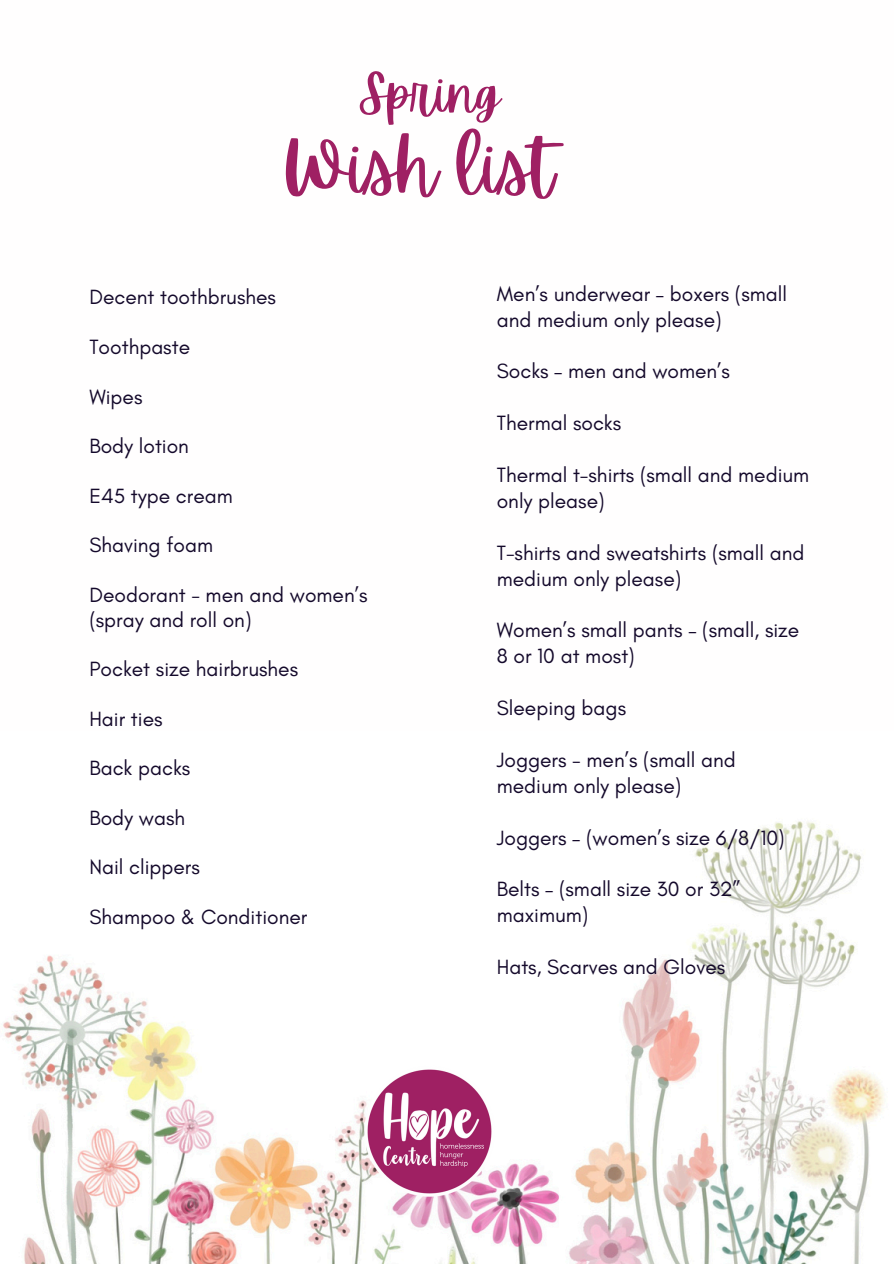
<style>
.page{position:relative;width:894px;height:1264px;background:#fff}
.page>*{position:absolute;margin:0;border:0;box-sizing:border-box;transform-origin:0 0}
.t1{font:72.9px "Apricots";color:#9f2063}
.t2{font:51.3px "Apricots";color:#9f2063}
.t3{font:21px/26px "Glacial Indifference";color:#14092b}
</style>
<div class="page">
<img style="left:3px;top:821px;width:882px;height:442px">
<img style="left:362px;top:1064px;width:134px;height:134px">
<p class="t2" style="left:359px;top:64px;width:143px">Spring</p>
<p class="t1" style="left:282px;top:125px;width:273px">Wish list</p>
<p class="t3" style="left:89px;top:284px;width:188px">Decent toothbrushes</p>
<p class="t3" style="left:89px;top:334px;width:102px">Toothpaste</p>
<p class="t3" style="left:89px;top:383px;width:55px">Wipes</p>
<p class="t3" style="left:89px;top:433px;width:101px">Body lotion</p>
<p class="t3" style="left:89px;top:482px;width:145px">E45 type cream</p>
<p class="t3" style="left:89px;top:532px;width:125px">Shaving foam</p>
<p class="t3" style="left:89px;top:582px;width:279px;line-height:24.8px">Deodorant - men and women’s (spray and roll on)</p>
<p class="t3" style="left:89px;top:655px;width:210px">Pocket size hairbrushes</p>
<p class="t3" style="left:89px;top:705px;width:75px">Hair ties</p>
<p class="t3" style="left:89px;top:754px;width:102px">Back packs</p>
<p class="t3" style="left:89px;top:804px;width:97px">Body wash</p>
<p class="t3" style="left:89px;top:853px;width:112px">Nail clippers</p>
<p class="t3" style="left:89px;top:903px;width:219px">Shampoo &amp; Conditioner</p>
<h2 class="t3" style="left:496px;top:280px;width:292px">Men’s underwear – boxers (small and medium only please)</h2>
<h1 class="t3" style="left:496px;top:358px;width:235px">Socks – men and women’s</h1>
<p class="t3" style="left:496px;top:410px;width:126px">Thermal socks</p>
<p class="t3" style="left:496px;top:461px;width:314px">Thermal t-shirts (small and medium only please)</p>
<p class="t3" style="left:496px;top:539px;width:309px">T-shirts and sweatshirts (small and medium only please)</p>
<p class="t3" style="left:496px;top:617px;width:304px">Women’s small pants – (small, size<br>8 or 10 at most)</p>
<p class="t3" style="left:496px;top:694px;width:131px">Sleeping bags</p>
<p class="t3" style="left:496px;top:746px;width:240px">Joggers - men’s (small and medium only please)</p>
<p class="t3" style="left:496px;top:824px;width:289px">Joggers – (women’s size 6/8/10)</p>
<p class="t3" style="left:496px;top:876px;width:245px">Belts – (small size 30 or 32” maximum)</p>
<p class="t3" style="left:496px;top:953px;width:230px">Hats, Scarves and Gloves</p>
</div>
